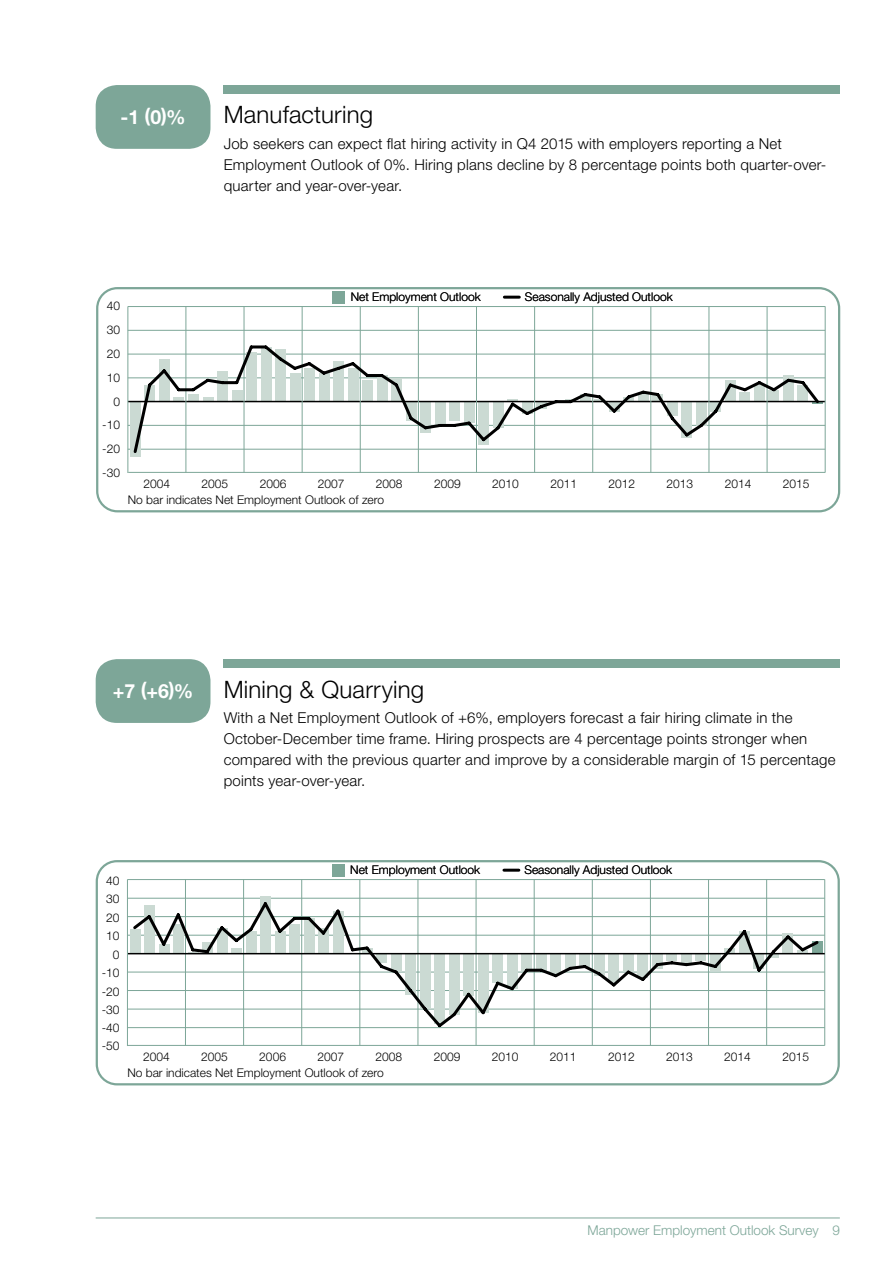
<style>
.page{position:relative;width:893px;height:1263px;background:#fff}
.page>*{position:absolute;margin:0;border:0;box-sizing:border-box;transform-origin:0 0}
.t1{font:300 24px "Helvetica Neue LT Std";letter-spacing:.005em;color:#000}
.t2{font:700 19.5px "Helvetica Neue LT Std";color:#fff}
.t3{font:300 15px/21px "Helvetica Neue LT Std";letter-spacing:.015em;color:#000}
.t4{font:300 13.5px "Helvetica Neue LT Std";color:#7da698}
.t5{font:300 12px/23.7px "Helvetica Neue LT Std";color:#000}
</style>
<div class="page">
<hr style="left:96px;top:1217px;width:744px;height:1px;background:#7da698">
<svg style="left:96px;top:287px;width:744px;height:225px"></svg>
<div style="left:224px;top:85px;width:616px;height:9px;background:#7da698"></div>
<div style="left:96px;top:85px;width:114px;height:64px;background:#7da698;border-radius:21px"></div>
<div style="left:224px;top:659px;width:616px;height:9px;background:#7da698"></div>
<svg style="left:96px;top:860px;width:744px;height:225px"></svg>
<div style="left:96px;top:659px;width:114px;height:64px;background:#7da698;border-radius:21px"></div>
<h2 class="t2" style="left:120px;top:105px;width:67px">-1 (0)%</h2>
<p class="t5" style="left:102px;top:294px;width:19px;text-align:right">40<br>30<br>20<br>10<br>0 -10 -20 -30</p>
<h1 class="t1" style="left:224px;top:100px;width:151px">Manufacturing</h1>
<p class="t3" style="left:224px;top:133px;width:604px">Job seekers can expect flat hiring activity in Q4 2015 with employers reporting a Net<br>Employment Outlook of 0%. Hiring plans decline by 8 percentage points both quarter-over&shy;quarter and year-over-year.</p>
<p class="t5" style="left:351px;top:285px;width:132px">Net Employment Outlook</p>
<p class="t5" style="left:525px;top:285px;width:149px">Seasonally Adjusted Outlook</p>
<p class="t5" style="left:143px;top:471px;width:28px">2004</p>
<p class="t5" style="left:202px;top:471px;width:28px">2005</p>
<p class="t5" style="left:260px;top:471px;width:28px">2006</p>
<p class="t5" style="left:318px;top:471px;width:28px">2007</p>
<p class="t5" style="left:376px;top:471px;width:28px">2008</p>
<p class="t5" style="left:434px;top:471px;width:28px">2009</p>
<p class="t5" style="left:492px;top:471px;width:28px">2010</p>
<p class="t5" style="left:550px;top:471px;width:28px">2011</p>
<p class="t5" style="left:608px;top:471px;width:28px">2012</p>
<p class="t5" style="left:667px;top:471px;width:28px">2013</p>
<p class="t5" style="left:725px;top:471px;width:28px">2014</p>
<p class="t5" style="left:783px;top:471px;width:28px">2015</p>
<p class="t5" style="left:128px;top:488px;width:258px">No bar indicates Net Employment Outlook of zero</p>
<h2 class="t2" style="left:113px;top:679px;width:82px">+7 (+6)%</h2>
<p class="t5" style="left:106px;top:871px;width:15px;line-height:18.6px">40<br>30</p>
<p class="t5" style="left:106px;top:905px;width:15px">20</p>
<p class="t5" style="left:106px;top:924px;width:15px">10</p>
<p class="t5" style="left:113px;top:942px;width:8px">0</p>
<p class="t5" style="left:102px;top:961px;width:19px">-10</p>
<p class="t5" style="left:102px;top:982px;width:19px;line-height:18.3px">-20 -30</p>
<p class="t5" style="left:102px;top:1015px;width:19px">-40</p>
<p class="t5" style="left:102px;top:1033px;width:19px">-50</p>
<h1 class="t1" style="left:224px;top:674px;width:202px">Mining &amp; Quarrying</h1>
<p class="t3" style="left:224px;top:707px;width:613px">With a Net Employment Outlook of +6%, employers forecast a fair hiring climate in the October-December time frame. Hiring prospects are 4 percentage points stronger when compared with the previous quarter and improve by a considerable margin of 15 percentage points year-over-year.</p>
<p class="t5" style="left:350px;top:858px;width:132px">Net Employment Outlook</p>
<p class="t5" style="left:524px;top:858px;width:149px">Seasonally Adjusted Outlook</p>
<p class="t5" style="left:143px;top:1044px;width:28px">2004</p>
<p class="t5" style="left:201px;top:1044px;width:28px">2005</p>
<p class="t5" style="left:259px;top:1044px;width:28px">2006</p>
<p class="t5" style="left:317px;top:1044px;width:28px">2007</p>
<p class="t5" style="left:376px;top:1044px;width:28px">2008</p>
<p class="t5" style="left:434px;top:1044px;width:28px">2009</p>
<p class="t5" style="left:492px;top:1044px;width:28px">2010</p>
<p class="t5" style="left:550px;top:1044px;width:28px">2011</p>
<p class="t5" style="left:608px;top:1044px;width:28px">2012</p>
<p class="t5" style="left:666px;top:1044px;width:28px">2013</p>
<p class="t5" style="left:724px;top:1044px;width:28px">2014</p>
<p class="t5" style="left:782px;top:1044px;width:28px">2015</p>
<p class="t5" style="left:127px;top:1060px;width:258px">No bar indicates Net Employment Outlook of zero</p>
<p class="t4" style="left:587px;top:1222px;width:254px">Manpower Employment Outlook Survey 9</p>
</div>
